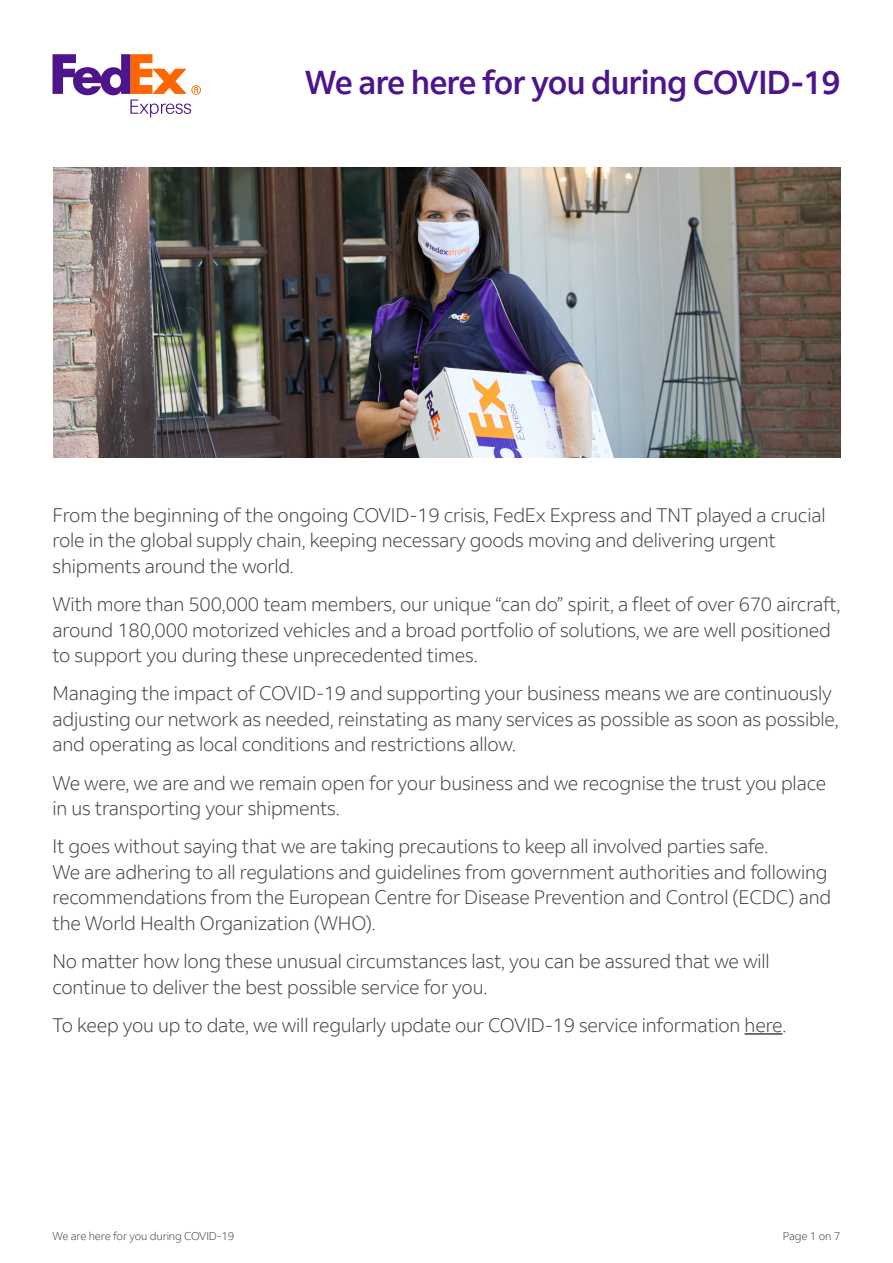
<style>
.page{position:relative;width:893px;height:1263px;background:#fff}
.page>*{position:absolute;margin:0;border:0;box-sizing:border-box;transform-origin:0 0}
.t1{font:500 33px "Fed Ex Sans";letter-spacing:-.02em;color:#4d148c;scale:.95 1}
.t2{font:300 19.5px/25.5px "Fed Ex Sans";letter-spacing:-.01em;color:#414042;scale:.95 1}
.t3{font:300 11.25px "Fed Ex Sans";letter-spacing:-.01em;color:#414042;scale:.95 1}
</style>
<div class="page">
<img style="left:53px;top:168px;width:788px;height:290px">
<svg style="left:53px;top:54px;width:148px;height:63px"></svg>
<hr style="left:745px;top:1033px;width:37px;height:2px;background:#414042">
<h1 class="t1" style="left:305px;top:63px;width:566px">We are here for you during COVID-19</h1>
<p class="t2" style="left:53px;top:502px;width:815px">From the beginning of the ongoing COVID-19 crisis, FedEx Express and TNT played a crucial role in the global supply chain, keeping necessary goods moving and delivering urgent shipments around the world.</p>
<p class="t2" style="left:53px;top:591px;width:831px">With more than 500,000 team members, our unique “can do” spirit, a fleet of over 670 aircraft, around 180,000 motorized vehicles and a broad portfolio of solutions, we are well positioned to support you during these unprecedented times.</p>
<p class="t2" style="left:53px;top:681px;width:829px">Managing the impact of COVID-19 and supporting your business means we are continuously adjusting our network as needed, reinstating as many services as possible as soon as possible, and operating as local conditions and restrictions allow.</p>
<p class="t2" style="left:53px;top:770px;width:816px">We were, we are and we remain open for your business and we recognise the trust you place in us transporting your shipments.</p>
<p class="t2" style="left:53px;top:834px;width:821px">It goes without saying that we are taking precautions to keep all involved parties safe.<br>We are adhering to all regulations and guidelines from government authorities and following recommendations from the European Centre for Disease Prevention and Control (ECDC) and the World Health Organization (WHO).</p>
<p class="t2" style="left:53px;top:948px;width:756px">No matter how long these unusual circumstances last, you can be assured that we will continue to deliver the best possible service for you.</p>
<p class="t2" style="left:53px;top:1012px;width:774px">To keep you up to date, we will regularly update our COVID-19 service information here.</p>
<p class="t3" style="left:53px;top:1229px;width:193px">We are here for you during COVID-19</p>
<p class="t3" style="left:783px;top:1229px;width:62px">Page 1 on 7</p>
</div>
